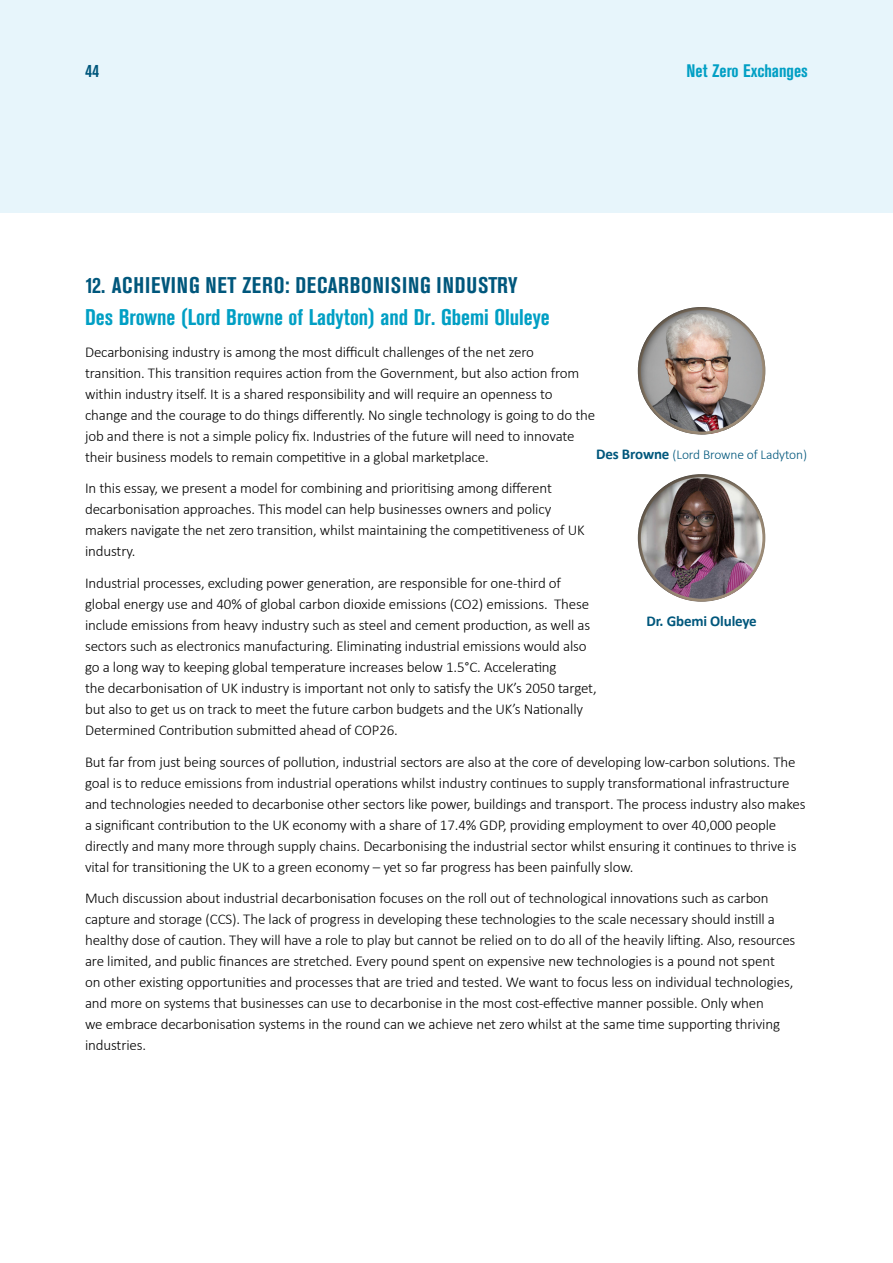
<style>
.page{position:relative;width:893px;height:1263px;background:#fff}
.page>*{position:absolute;margin:0;border:0;box-sizing:border-box;transform-origin:0 0}
.t1{font:700 condensed 22.5px "Akzidenz Grotesk BE";color:#019fc4}
.t2{font:700 condensed 22.5px "Akzidenz Grotesk BE";letter-spacing:.035em;color:#00577c}
.t3{font:700 condensed 18px "Akzidenz Grotesk BE";color:#019fc4}
.t4{font:700 condensed 18px "Akzidenz Grotesk BE";color:#00577c}
.t5{font:300 15px/21px "Calibri";letter-spacing:-.01em;color:#000}
.t6{font:700 15px "Calibri";letter-spacing:-.01em;color:#00577c}
.t7{font:300 13.5px "Calibri";letter-spacing:-.01em;color:#00577c}
.s1{font-weight:700;font-size:15px}
</style>
<div class="page">
<div style="left:0;top:0;width:893px;height:213px;background:#e7f5fb"></div>
<div style="left:624px;top:295px;width:155px;height:141px;background:#000;opacity:.5"></div>
<div style="left:624px;top:462px;width:155px;height:141px;background:#000;opacity:.5"></div>
<p class="t4" style="left:85px;top:61px;width:16px">44</p>
<p class="t3" style="left:686px;top:61px;width:123px">Net Zero Exchanges</p>
<h1 class="t2" style="left:85px;top:273px;width:434px">12. ACHIEVING NET ZERO: DECARBONISING INDUSTRY</h1>
<h1 class="t1" style="left:85px;top:304px;width:466px">Des Browne (Lord Browne of Ladyton) and Dr. Gbemi Oluleye</h1>
<p class="t5" style="left:85px;top:340px;width:512px">Decarbonising industry is among the most difficult challenges of the net zero transition. This transition requires action from the Government, but also action from within industry itself. It is a shared responsibility and will require an openness to change and the courage to do things differently. No single technology is going to do the job and there is not a simple policy fix. Industries of the future will need to innovate their business models to remain competitive in a global marketplace.</p>
<p class="t5" style="left:85px;top:477px;width:501px">In this essay, we present a model for combining and prioritising among different decarbonisation approaches. This model can help businesses owners and policy makers navigate the net zero transition, whilst maintaining the competitiveness of UK industry.</p>
<p class="t5" style="left:85px;top:572px;width:513px">Industrial processes, excluding power generation, are responsible for one-third of global energy use and 40% of global carbon dioxide emissions (CO2) emissions. These include emissions from heavy industry such as steel and cement production, as well as sectors such as electronics manufacturing. Eliminating industrial emissions would also go a long way to keeping global temperature increases below 1.5°C. Accelerating<br>the decarbonisation of UK industry is important not only to satisfy the UK’s 2050 target, but also to get us on track to meet the future carbon budgets and the UK’s Nationally Determined Contribution submitted ahead of COP26.</p>
<p class="t5" style="left:85px;top:750px;width:722px">But far from just being sources of pollution, industrial sectors are also at the core of developing low-carbon solutions. The goal is to reduce emissions from industrial operations whilst industry continues to supply transformational infrastructure and technologies needed to decarbonise other sectors like power, buildings and transport. The process industry also makes a significant contribution to the UK economy with a share of 17.4% GDP, providing employment to over 40,000 people directly and many more through supply chains. Decarbonising the industrial sector whilst ensuring it continues to thrive is vital for transitioning the UK to a green economy – yet so far progress has been painfully slow.</p>
<p class="t5" style="left:85px;top:887px;width:712px">Much discussion about industrial decarbonisation focuses on the roll out of technological innovations such as carbon capture and storage (CCS). The lack of progress in developing these technologies to the scale necessary should instill a healthy dose of caution. They will have a role to play but cannot be relied on to do all of the heavily lifting. Also, resources are limited, and public finances are stretched. Every pound spent on expensive new technologies is a pound not spent<br>on other existing opportunities and processes that are tried and tested. We want to focus less on individual technologies, and more on systems that businesses can use to decarbonise in the most cost-effective manner possible. Only when<br>we embrace decarbonisation systems in the round can we achieve net zero whilst at the same time supporting thriving industries.</p>
<p class="t7" style="left:596px;top:446px;width:212px"><span class="s1">Des Browne</span> (Lord Browne of Ladyton)</p>
<p class="t6" style="left:646px;top:611px;width:112px">Dr. Gbemi Oluleye</p>
</div>
